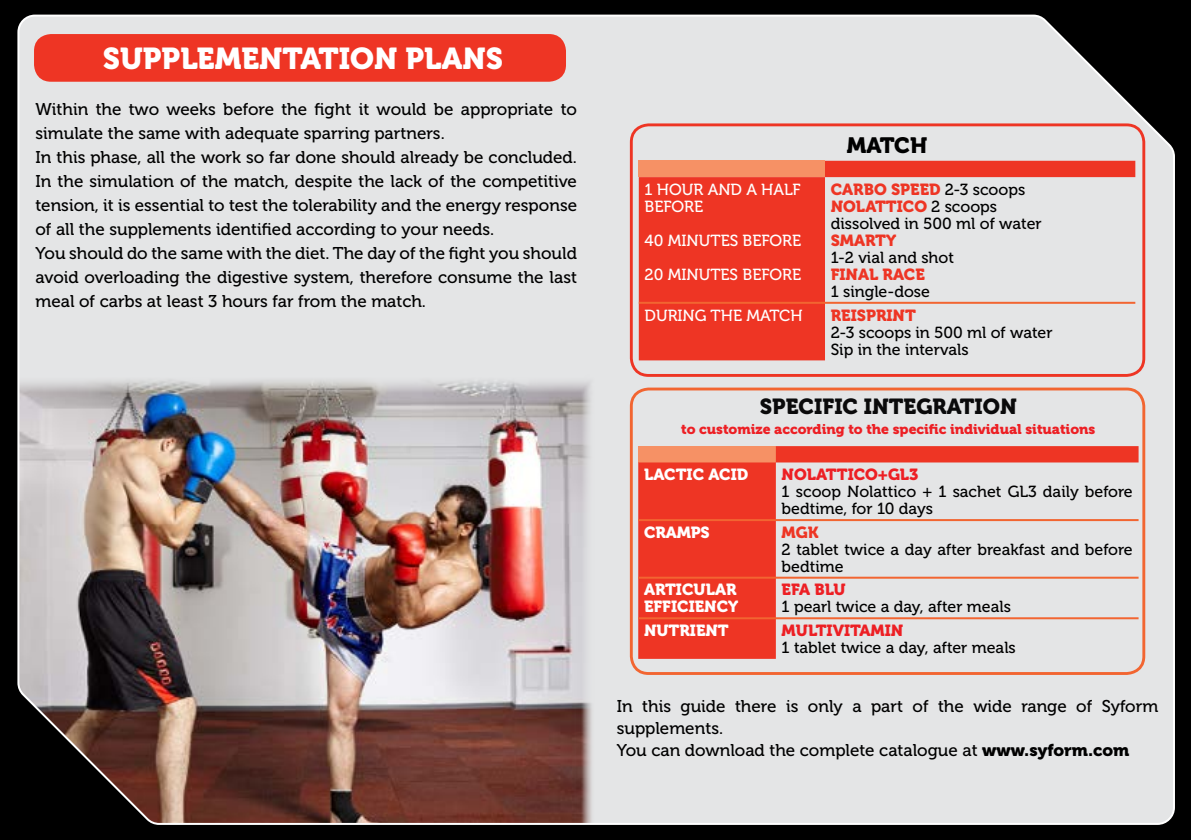
<style>
.page{position:relative;width:1191px;height:840px;background:#fff}
.page>*{position:absolute;margin:0;border:0;box-sizing:border-box;transform-origin:0 0}
.t1{font:30px "Museo 900";color:#fff}
.t2{font:22px "Museo 900";letter-spacing:-.01em;color:#000}
.t3{font:21.6px "Museo 900";color:#0a0a0b}
.t4{font:17px/24px "Museo 500";color:#000}
.t5{font:16px/17px "Museo 500";color:#000}
.t6{font:16px/17px "Museo 500";color:#fff}
.t7{font:16px/17px "Museo 900";color:#ee3524}
.t8{font:16px/17px "Museo 900";color:#fff}
.t9{font:16px "Museo 900";color:#ed1f24}
.t10{font:14px "Museo 900";color:#ed1f24}
.s1{font-family:"Museo 500";color:#000}
.s2{font-family:"Museo 900"}
</style>
<div class="page">
<div style="left:0;top:0;width:1191px;height:839px;background:#000"></div>
<img style="left:17px;top:14px;width:1158px;height:811px">
<div style="left:630px;top:387px;width:515px;height:287px;border:3px solid #f26531;border-radius:17px"></div>
<svg style="left:638px;top:446px;width:500px;height:212px;fill:#e4e5e6"></svg>
<hr style="left:638px;top:519px;width:138px;height:2px;background:#f26531">
<hr style="left:776px;top:519px;width:362px;height:2px;background:#f26531">
<hr style="left:638px;top:576px;width:138px;height:2px;background:#f26531">
<hr style="left:776px;top:576px;width:362px;height:2px;background:#f26531">
<hr style="left:638px;top:617px;width:138px;height:2px;background:#f26531">
<hr style="left:776px;top:617px;width:362px;height:2px;background:#f26531">
<svg style="left:639px;top:161px;width:496px;height:199px;fill:#e4e5e6"></svg>
<hr style="left:639px;top:301px;width:186px;height:2px;background:#f26531">
<hr style="left:825px;top:301px;width:310px;height:2px;background:#f26531">
<div style="left:630px;top:123px;width:515px;height:253px;border:3px solid #ee3524;border-radius:17px"></div>
<div style="left:34px;top:34px;width:532px;height:48px;background:#ee3524;border-radius:17px"></div>
<h1 class="t1" style="left:103px;top:42px;width:401px">SUPPLEMENTATION PLANS</h1>
<p class="t4" style="left:35px;top:97px;width:543px">Within the two weeks before the fight it would be appropriate to simulate the same with adequate sparring partners.<br>In this phase, all the work so far done should already be concluded.<br>In the simulation of the match, despite the lack of the competitive tension, it is essential to test the tolerability and the energy response of all the supplements identified according to your needs.<br>You should do the same with the diet. The day of the fight you should avoid overloading the digestive system, therefore consume the last meal of carbs at least 3 hours far from the match.</p>
<p class="t6" style="left:644px;top:181px;width:157px">1 HOUR AND A HALF<br>BEFORE</p>
<p class="t6" style="left:644px;top:223px;width:158px;line-height:34px">40 MINUTES BEFORE<br>20 MINUTES BEFORE</p>
<p class="t2" style="left:846px;top:132px;width:82px">MATCH</p>
<p class="t7" style="left:830px;top:181px;width:196px">CARBO SPEED <span class="s1">2-3 scoops<br></span>NOLATTICO <span class="s1">2 scoops</span></p>
<p class="t5" style="left:830px;top:215px;width:212px">dissolved in 500 ml of water</p>
<p class="t7" style="left:830px;top:232px;width:67px">SMARTY</p>
<p class="t5" style="left:830px;top:249px;width:125px">1-2 vial and shot</p>
<p class="t7" style="left:830px;top:266px;width:96px">FINAL RACE</p>
<p class="t5" style="left:830px;top:283px;width:101px">1 single-dose</p>
<p class="t6" style="left:644px;top:306px;width:160px">DURING THE MATCH</p>
<p class="t7" style="left:830px;top:306px;width:87px">REISPRINT</p>
<p class="t5" style="left:830px;top:323px;width:223px">2-3 scoops in 500 ml of water<br>Sip in the intervals</p>
<p class="t3" style="left:760px;top:394px;width:259px">SPECIFIC INTEGRATION</p>
<p class="t10" style="left:681px;top:421px;width:416px">to customize according to the specific individual situations</p>
<p class="t8" style="left:644px;top:466px;width:106px">LACTIC ACID</p>
<p class="t9" style="left:781px;top:465px;width:138px">NOLATTICO+GL3</p>
<p class="t5" style="left:781px;top:483px;width:353px">1 scoop Nolattico + 1 sachet GL3 daily before bedtime, for 10 days</p>
<p class="t8" style="left:644px;top:523px;width:67px">CRAMPS</p>
<p class="t7" style="left:781px;top:523px;width:38px">MGK</p>
<p class="t5" style="left:781px;top:541px;width:353px">2 tablet twice a day after breakfast and before bedtime</p>
<p class="t8" style="left:644px;top:581px;width:96px">ARTICULAR<br>EFFICIENCY</p>
<p class="t9" style="left:781px;top:580px;width:65px">EFA BLU</p>
<p class="t5" style="left:781px;top:598px;width:231px">1 pearl twice a day, after meals</p>
<p class="t8" style="left:644px;top:621px;width:86px">NUTRIENT</p>
<p class="t9" style="left:781px;top:621px;width:123px">MULTIVITAMIN</p>
<p class="t5" style="left:781px;top:639px;width:236px">1 tablet twice a day, after meals</p>
<p class="t4" style="left:617px;top:695px;width:543px;line-height:22px">In this guide there is only a part of the wide range of Syform supplements.<br>You can download the complete catalogue at <span class="s2">www.syform.com</span></p>
</div>
